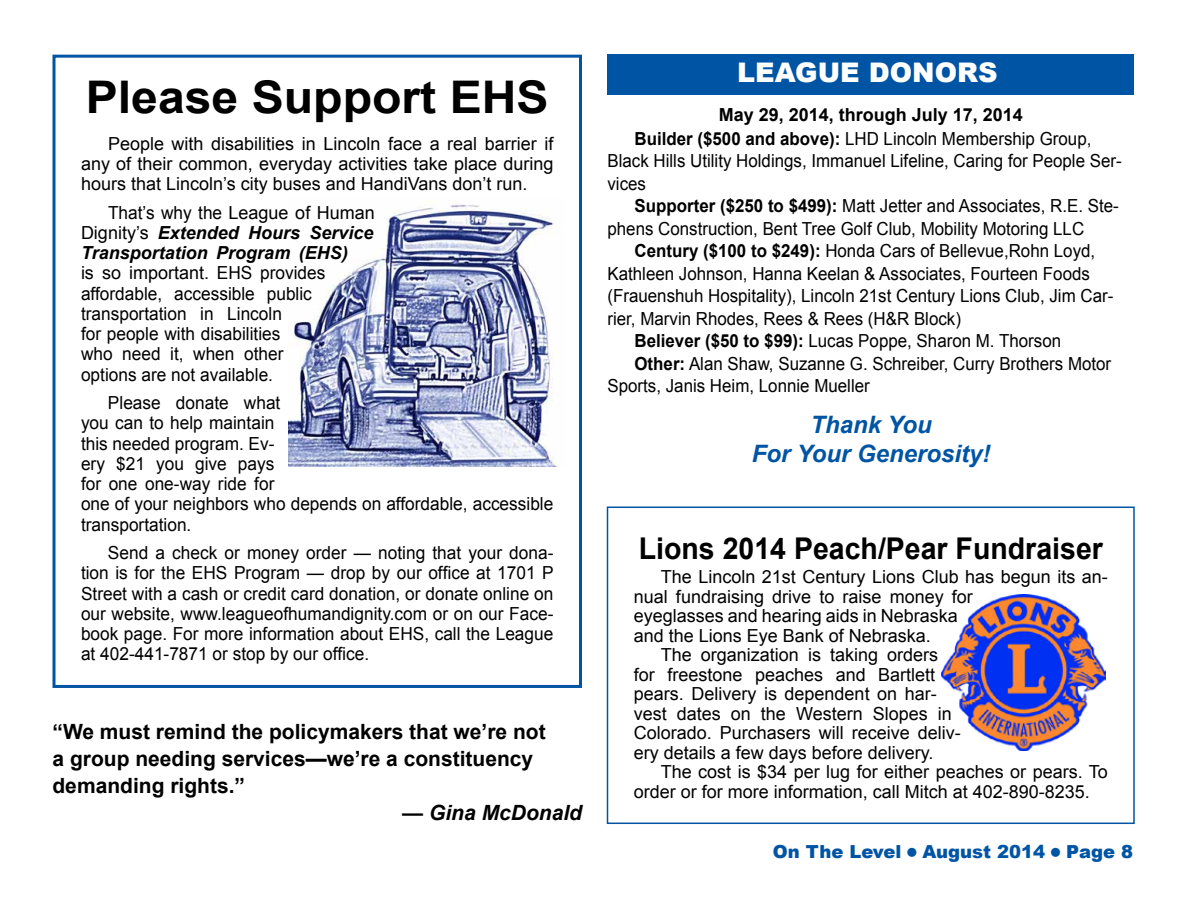
<style>
.page{position:relative;width:1188px;height:918px;background:#fff}
.page>*{position:absolute;margin:0;border:0;box-sizing:border-box;transform-origin:0 0}
.t1{font:700 45px "Arial";color:#000;scale:1.07 1}
.t2{font:700 30px "Arial";color:#000;scale:.95 1}
.t3{font:900 27px "Arial";color:#fff}
.t4{font:italic 700 24px/28.8px "Arial";color:#0054a4;text-align:center}
.t5{font:700 21px/27px "Arial";color:#000}
.t6{font:italic 700 21px "Arial";color:#000}
.t7{font:18px/20.2px "Arial";color:#000;text-align:justify}
.t8{font:18px "Arial";color:#000;scale:.94 1}
.t9{font:18px/20.2px "Arial";color:#000;scale:.96 1}
.t10{font:italic 700 18px/20.2px "Arial";color:#000;text-align:justify}
.t11{font:700 18px "Arial";color:#000}
.t12{font:900 18px "Arial";color:#0054a4}
.s1{font-weight:400;font-style:normal}
.s2{font-weight:700}
</style>
<div class="page">
<img style="left:289px;top:204px;width:268px;height:262px">
<div style="left:608px;top:54px;width:526px;height:40px;background:#0054a4"></div>
<div style="left:52px;top:55px;width:530px;height:633px;border:3px solid #0054a4"></div>
<img style="left:941px;top:595px;width:165px;height:156px">
<div style="left:607px;top:507px;width:528px;height:317px;border:2px solid #0054a4"></div>
<h1 class="t1" style="left:86px;top:67px;width:434px">Please Support EHS</h1>
<p class="t7" style="left:81px;top:133px;width:474px;text-indent:27px">People with disabilities in Lincoln face a real barrier if any of their common, everyday activities take place during hours that Lincoln’s city buses and HandiVans don’t run.</p>
<p class="t10" style="left:81px;top:203px;width:295px;text-indent:27px"><span class="s1">That’s why the League of Human Dignity’s</span> Extended Hours Service Transportation Program (EHS)</p>
<p class="t7" style="left:81px;top:263px;width:246px;text-align:left">is so important. EHS provides affordable, accessible public transportation in Lincoln<br>for people with disabilities<br>who need it, when other options are not available.</p>
<p class="t9" style="left:81px;top:393px;width:494px;text-indent:27px">Please donate what<br>you can to help maintain<br>this needed program. Ev-<br>ery $21 you give pays<br>for one one-way ride for<br>one of your neighbors who depends on affordable, accessible transportation.</p>
<p class="t9" style="left:81px;top:543px;width:494px;text-align:justify;text-indent:27px">Send a check or money order — noting that your dona&shy;tion is for the EHS Program — drop by our office at 1701 P Street with a cash or credit card donation, or donate online on our website, www.leagueofhumandignity.com or on our Face&shy;book page. For more information about EHS, call the League at 402-441-7871 or stop by our office.</p>
<p class="t5" style="left:52px;top:719px;width:495px">“We must remind the policymakers that we’re not a group needing services—we’re a constituency demanding rights.”</p>
<p class="t6" style="left:402px;top:799px;width:181px">— Gina McDonald</p>
<h3 class="t3" style="left:737px;top:53px;width:262px">LEAGUE DONORS</h3>
<p class="t11" style="left:719px;top:103px;width:306px">May 29, 2014, through July 17, 2014</p>
<p class="t8" style="left:634px;top:127px;width:488px"><span class="s2">Builder ($500 and above):</span> LHD Lincoln Membership Group,</p>
<p class="t8" style="left:607px;top:149px;width:549px">Black Hills Utility Holdings, Immanuel Lifeline, Caring for People Ser-</p>
<p class="t8" style="left:607px;top:172px;width:43px">vices</p>
<p class="t8" style="left:634px;top:194px;width:517px"><span class="s2">Supporter ($250 to $499):</span> Matt Jetter and Associates, R.E. Ste-</p>
<p class="t8" style="left:607px;top:217px;width:509px">phens Construction, Bent Tree Golf Club, Mobility Motoring LLC</p>
<p class="t8" style="left:634px;top:239px;width:492px"><span class="s2">Century ($100 to $249):</span> Honda Cars of Bellevue,Rohn Loyd,</p>
<p class="t8" style="left:607px;top:262px;width:515px">Kathleen Johnson, Hanna Keelan &amp; Associates, Fourteen Foods</p>
<p class="t8" style="left:607px;top:284px;width:540px">(Frauenshuh Hospitality), Lincoln 21st Century Lions Club, Jim Car-</p>
<p class="t8" style="left:607px;top:307px;width:378px">rier, Marvin Rhodes, Rees &amp; Rees (H&amp;R Block)</p>
<p class="t8" style="left:634px;top:329px;width:455px"><span class="s2">Believer ($50 to $99):</span> Lucas Poppe, Sharon M. Thorson</p>
<p class="t8" style="left:634px;top:352px;width:509px"><span class="s2">Other:</span> Alan Shaw, Suzanne G. Schreiber, Curry Brothers Motor</p>
<p class="t8" style="left:607px;top:374px;width:281px">Sports, Janis Heim, Lonnie Mueller</p>
<h3 class="t4" style="left:752px;top:411px;width:240px">Thank You<br>For Your Generosity!</h3>
<h2 class="t2" style="left:639px;top:528px;width:490px">Lions 2014 Peach/Pear Fundraiser</h2>
<p class="t7" style="left:661px;top:567px;width:449px">The Lincoln 21st Century Lions Club has begun its an-</p>
<p class="t7" style="left:634px;top:587px;width:341px">nual fundraising drive to raise money for</p>
<p class="t7" style="left:634px;top:606px;width:325px">eyeglasses and hearing aids in Nebraska</p>
<p class="t7" style="left:634px;top:626px;width:299px">and the Lions Eye Bank of Nebraska.</p>
<p class="t7" style="left:661px;top:645px;width:279px">The organization is taking orders</p>
<p class="t7" style="left:634px;top:665px;width:303px">for freestone peaches and Bartlett</p>
<p class="t7" style="left:634px;top:684px;width:305px">pears. Delivery is dependent on har-</p>
<p class="t7" style="left:634px;top:704px;width:319px">vest dates on the Western Slopes in</p>
<p class="t7" style="left:634px;top:723px;width:329px">Colorado. Purchasers will receive deliv-</p>
<p class="t7" style="left:634px;top:743px;width:301px">ery details a few days before delivery.</p>
<p class="t7" style="left:661px;top:762px;width:449px">The cost is $34 per lug for either peaches or pears. To</p>
<p class="t7" style="left:634px;top:782px;width:458px">order or for more information, call Mitch at 402-890-8235.</p>
<p class="t12" style="left:773px;top:838px;width:362px">On The Level ■ August 2014 ■ Page 8</p>
</div>
